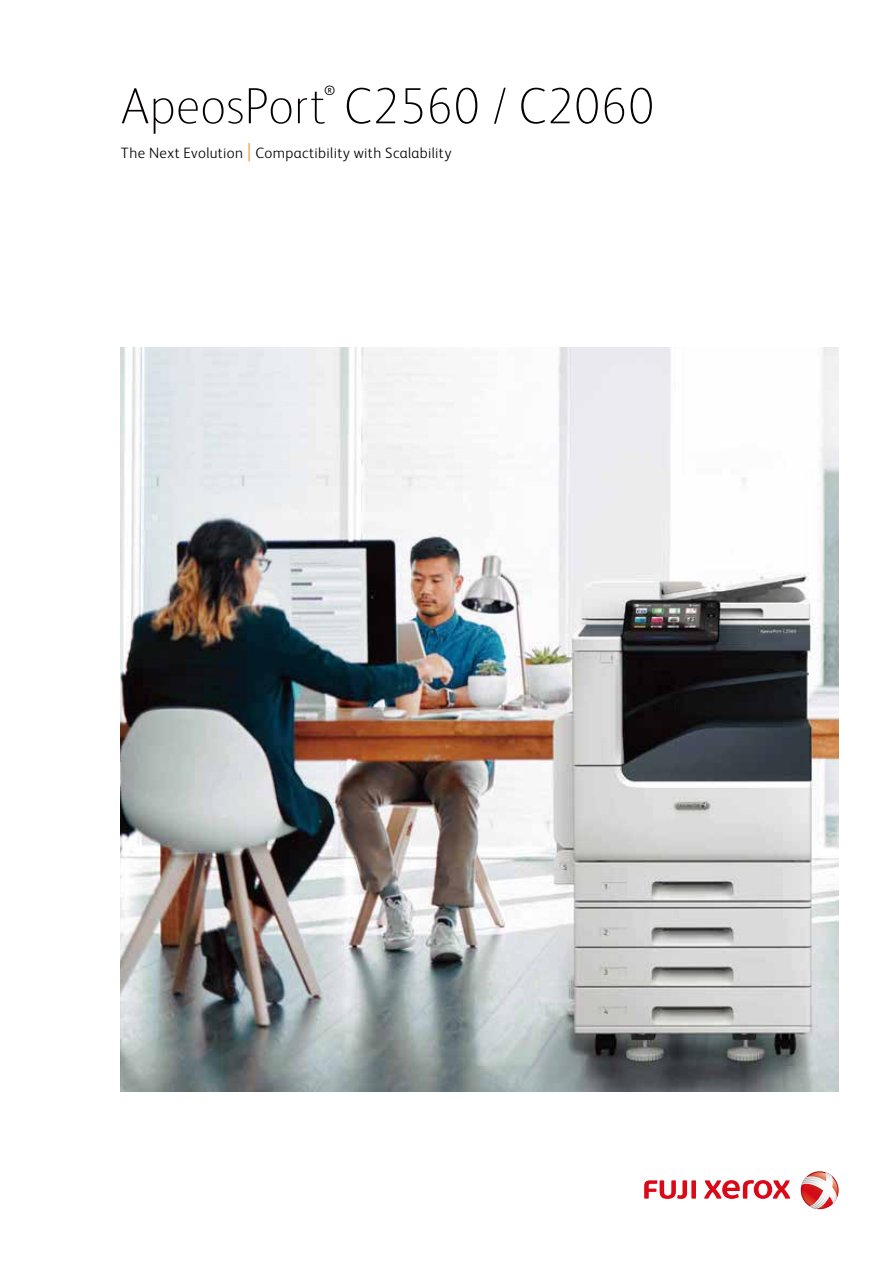
<style>
.page{position:relative;width:893px;height:1263px;background:#fff}
.page>*{position:absolute;margin:0;border:0;box-sizing:border-box;transform-origin:0 0}
.t1{font:100 51px "Xerox Sans";color:#040000}
.t2{font:300 15px "Xerox Sans";letter-spacing:.025em;color:#040000}
.t3{font:13.5px "Xerox Sans";color:#040000}
.s1{font-size:25.5px;color:#ed8500}
</style>
<div class="page">
<svg style="left:801px;top:1171px;width:38px;height:38px"></svg>
<svg style="left:801px;top:1172px;width:36px;height:37px"></svg>
<svg style="left:704px;top:1180px;width:86px;height:19px"></svg>
<div style="left:691px;top:1180px;width:5px;height:19px;background:#da0918"></div>
<svg style="left:644px;top:1180px;width:43px;height:19px"></svg>
<img style="left:121px;top:347px;width:718px;height:745px">
<p class="t3" style="left:324px;top:81px;width:13px">®</p>
<h1 class="t1" style="left:121px;top:72px;width:535px">ApeosPort C2560 / C2060</h1>
<p class="t2" style="left:121px;top:143px;width:332px">The Next Evolution <span class="s1">|</span> Compactibility with Scalability</p>
</div>
